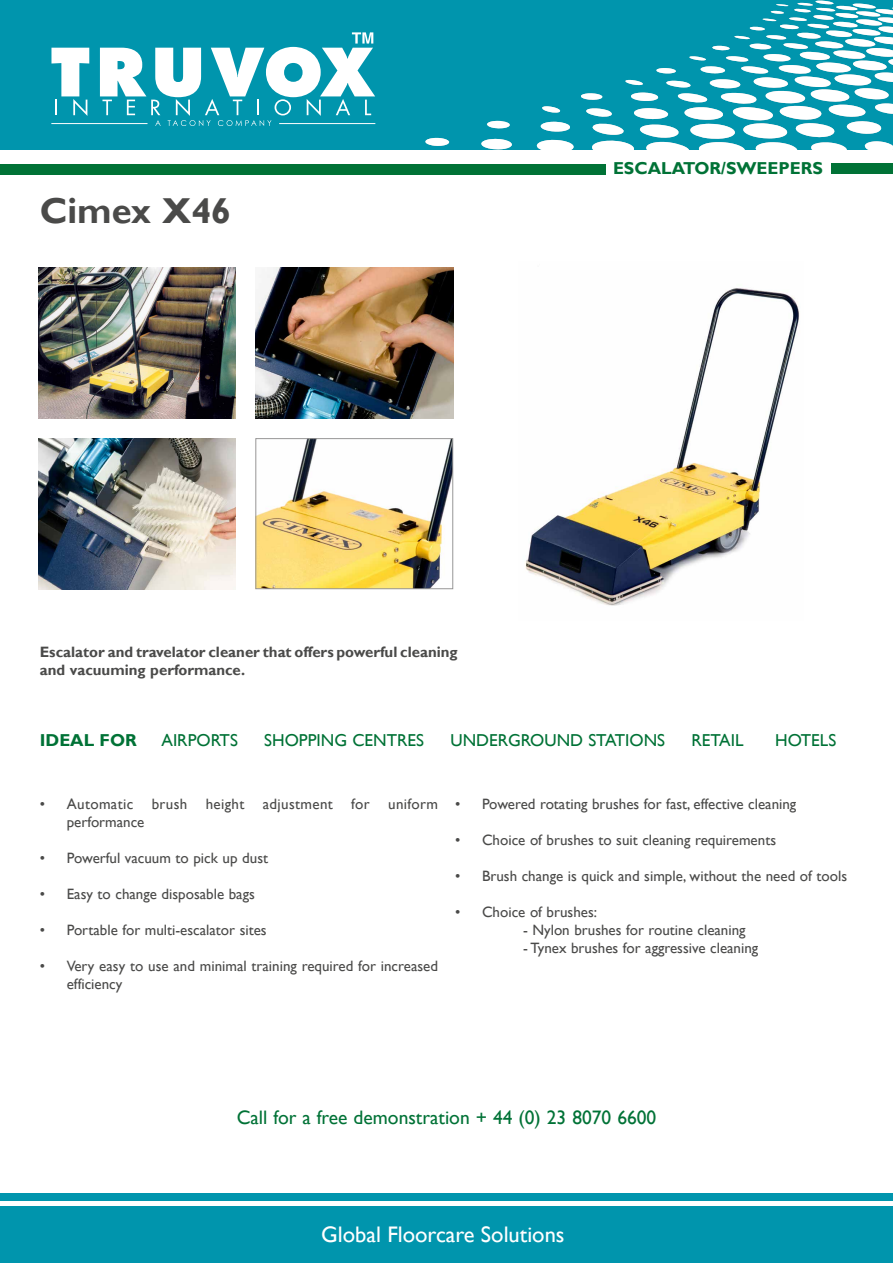
<style>
.page{position:relative;width:893px;height:1263px;background:#fff}
.page>*{position:absolute;margin:0;border:0;box-sizing:border-box;transform-origin:0 0}
.t1{font:700 36px "Gill Sans";color:#4a4a49}
.t2{font:22.5px "Gill Sans";color:#fff}
.t3{font:19.5px "Gill Sans";color:#007236}
.t4{font:17.25px "Gill Sans";color:#007236}
.t5{font:700 17.25px "Gill Sans";color:#007236}
.t6{font:15px/18px "Gill Sans";color:#4a4a49}
.t7{font:700 15px/18px "Gill Sans";color:#4a4a49}
.t8{font:15px/18px "Gill Sans";letter-spacing:.025em;color:#4a4a49}
</style>
<div class="page">
<div style="left:0;top:164px;width:606px;height:11px;background:#007236"></div>
<div style="left:0;top:0;width:893px;height:149px;background:#0095ad"></div>
<svg style="left:375px;top:1px;width:518px;height:148px"></svg>
<svg style="left:51px;top:48px;width:38px;height:68px"></svg>
<svg style="left:100px;top:32px;width:275px;height:94px"></svg>
<hr style="left:279px;top:123px;width:96px;height:1px;background:#fff">
<hr style="left:51px;top:123px;width:96px;height:1px;background:#fff">
<div style="left:0;top:1194px;width:893px;height:7px;background:#0095ad"></div>
<div style="left:0;top:1207px;width:893px;height:56px;background:#0095ad"></div>
<div style="left:831px;top:164px;width:62px;height:10px;background:#007236"></div>
<img style="left:38px;top:268px;width:198px;height:151px">
<img style="left:255px;top:268px;width:198px;height:151px">
<img style="left:38px;top:438px;width:198px;height:151px">
<img style="left:257px;top:440px;width:194px;height:147px">
<div style="left:255px;top:438px;width:198px;height:151px;border:1px solid #979696"></div>
<img style="left:525px;top:288px;width:274px;height:318px">
<h1 class="t1" style="left:40px;top:189px;width:193px">Cimex X46</h1>
<p class="t5" style="left:613px;top:158px;width:211px">ESCALATOR/SWEEPERS</p>
<p class="t7" style="left:40px;top:643px;width:419px">Escalator and travelator cleaner that offers powerful cleaning and vacuuming performance.</p>
<p class="t5" style="left:40px;top:730px;width:99px">IDEAL FOR</p>
<p class="t4" style="left:161px;top:730px;width:78px">AIRPORTS</p>
<p class="t4" style="left:264px;top:730px;width:161px">SHOPPING CENTRES</p>
<p class="t4" style="left:450px;top:730px;width:216px">UNDERGROUND STATIONS</p>
<p class="t4" style="left:691px;top:730px;width:54px">RETAIL</p>
<p class="t4" style="left:775px;top:730px;width:63px">HOTELS</p>
<p class="t8" style="left:67px;top:795px;width:373px;text-indent:-27px">• Automatic brush height adjustment for uniform performance</p>
<p class="t6" style="left:40px;top:849px;width:230px">• Powerful vacuum to pick up dust</p>
<p class="t6" style="left:40px;top:885px;width:217px">• Easy to change disposable bags</p>
<p class="t6" style="left:40px;top:921px;width:228px">• Portable for multi-escalator sites</p>
<p class="t6" style="left:67px;top:957px;width:373px;text-indent:-27px">• Very easy to use and minimal training required for increased efficiency</p>
<p class="t6" style="left:455px;top:795px;width:343px">• Powered rotating brushes for fast, effective cleaning</p>
<p class="t6" style="left:455px;top:831px;width:323px">• Choice of brushes to suit cleaning requirements</p>
<p class="t6" style="left:455px;top:867px;width:394px">• Brush change is quick and simple, without the need of tools</p>
<p class="t6" style="left:455px;top:903px;width:144px">• Choice of brushes:</p>
<p class="t6" style="left:523px;top:921px;width:224px">- Nylon brushes for routine cleaning</p>
<p class="t6" style="left:523px;top:939px;width:237px">- Tynex brushes for aggressive cleaning</p>
<h3 class="t3" style="left:237px;top:1106px;width:421px">Call for a free demonstration + 44 (0) 23 8070 6600</h3>
<h2 class="t2" style="left:321px;top:1221px;width:245px">Global Floorcare Solutions</h2>
</div>
